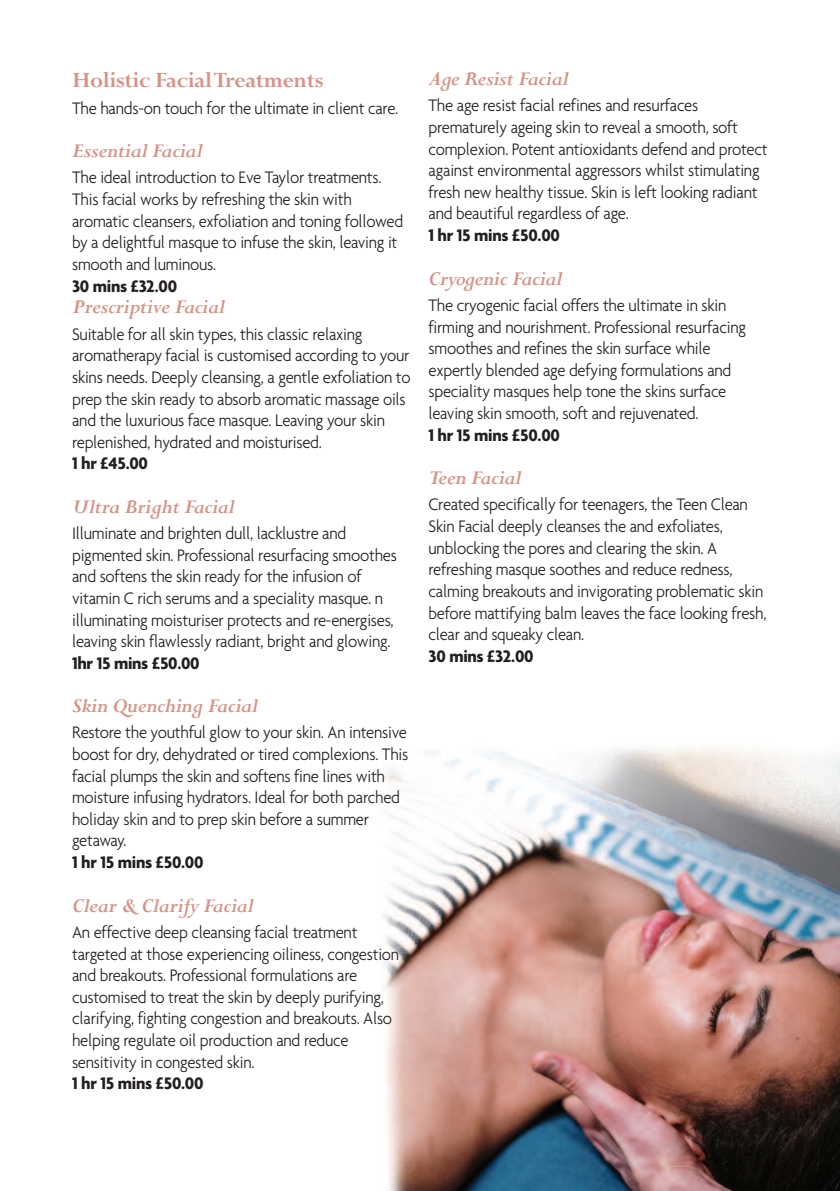
<style>
.page{position:relative;width:840px;height:1191px;background:#fff}
.page>*{position:absolute;margin:0;border:0;box-sizing:border-box;transform-origin:0 0}
.t1{font:700 24px "Perpetua";letter-spacing:-.015em;color:#d59487}
.t2{font:italic 700 22px "Perpetua";letter-spacing:-.015em;color:#d59487}
.t3{font:300 18px/21.6px "Agenda";letter-spacing:-.015em;color:#231f20;scale:.93 1}
.t4{font:700 18px "Agenda";letter-spacing:-.015em;color:#231f20}
</style>
<div class="page">
<img style="left:383px;top:748px;width:456px;height:442px">
<h1 class="t1" style="left:72px;top:67px;width:253px">Holistic FacialTreatments</h1>
<p class="t3" style="left:72px;top:97px;width:352px">The hands-on touch for the ultimate in client care.</p>
<p class="t2" style="left:72px;top:139px;width:132px">Essential Facial</p>
<p class="t3" style="left:72px;top:166px;width:357px">The ideal introduction to Eve Taylor treatments.<br>This facial works by refreshing the skin with aromatic cleansers, exfoliation and toning followed by a delightful masque to infuse the skin, leaving it smooth and luminous.</p>
<p class="t4" style="left:72px;top:275px;width:106px">30 mins £32.00</p>
<p class="t2" style="left:72px;top:295px;width:154px">Prescriptive Facial</p>
<p class="t3" style="left:72px;top:323px;width:365px">Suitable for all skin types, this classic relaxing aromatherapy facial is customised according to your skins needs. Deeply cleansing, a gentle exfoliation to prep the skin ready to absorb aromatic massage oils and the luxurious face masque. Leaving your skin replenished, hydrated and moisturised.</p>
<p class="t4" style="left:72px;top:452px;width:77px">1 hr £45.00</p>
<p class="t2" style="left:72px;top:495px;width:164px">Ultra Bright Facial</p>
<p class="t3" style="left:72px;top:522px;width:350px">Illuminate and brighten dull, lacklustre and pigmented skin. Professional resurfacing smoothes and softens the skin ready for the infusion of vitamin C rich serums and a speciality masque. n illuminating moisturiser protects and re-energises, leaving skin flawlessly radiant, bright and glowing.</p>
<p class="t4" style="left:72px;top:652px;width:129px">1hr 15 mins £50.00</p>
<p class="t2" style="left:72px;top:694px;width:187px">Skin Quenching Facial</p>
<p class="t3" style="left:72px;top:721px;width:363px">Restore the youthful glow to your skin. An intensive boost for dry, dehydrated or tired complexions. This facial plumps the skin and softens fine lines with moisture infusing hydrators. Ideal for both parched holiday skin and to prep skin before a summer getaway.</p>
<p class="t4" style="left:72px;top:851px;width:133px">1 hr 15 mins £50.00</p>
<p class="t2" style="left:72px;top:894px;width:183px">Clear &amp; Clarify Facial</p>
<p class="t3" style="left:72px;top:921px;width:353px">An effective deep cleansing facial treatment targeted at those experiencing oiliness, congestion and breakouts. Professional formulations are customised to treat the skin by deeply purifying, clarifying, fighting congestion and breakouts. Also helping regulate oil production and reduce sensitivity in congested skin.</p>
<p class="t4" style="left:72px;top:1072px;width:133px">1 hr 15 mins £50.00</p>
<p class="t2" style="left:428px;top:67px;width:142px">Age Resist Facial</p>
<p class="t3" style="left:428px;top:94px;width:366px">The age resist facial refines and resurfaces prematurely ageing skin to reveal a smooth, soft complexion. Potent antioxidants defend and protect against environmental aggressors whilst stimulating fresh new healthy tissue. Skin is left looking radiant and beautiful regardless of age.</p>
<p class="t4" style="left:428px;top:224px;width:133px">1 hr 15 mins £50.00</p>
<p class="t2" style="left:428px;top:267px;width:135px">Cryogenic Facial</p>
<p class="t3" style="left:428px;top:294px;width:343px">The cryogenic facial offers the ultimate in skin firming and nourishment. Professional resurfacing smoothes and refines the skin surface while expertly blended age defying formulations and speciality masques help tone the skins surface leaving skin smooth, soft and rejuvenated.</p>
<p class="t4" style="left:428px;top:424px;width:133px">1 hr 15 mins £50.00</p>
<p class="t2" style="left:428px;top:466px;width:94px">Teen Facial</p>
<p class="t3" style="left:428px;top:493px;width:365px">Created specifically for teenagers, the Teen Clean Skin Facial deeply cleanses the and exfoliates, unblocking the pores and clearing the skin. A refreshing masque soothes and reduce redness, calming breakouts and invigorating problematic skin before mattifying balm leaves the face looking fresh, clear and squeaky clean.</p>
<p class="t4" style="left:428px;top:645px;width:106px">30 mins £32.00</p>
</div>
